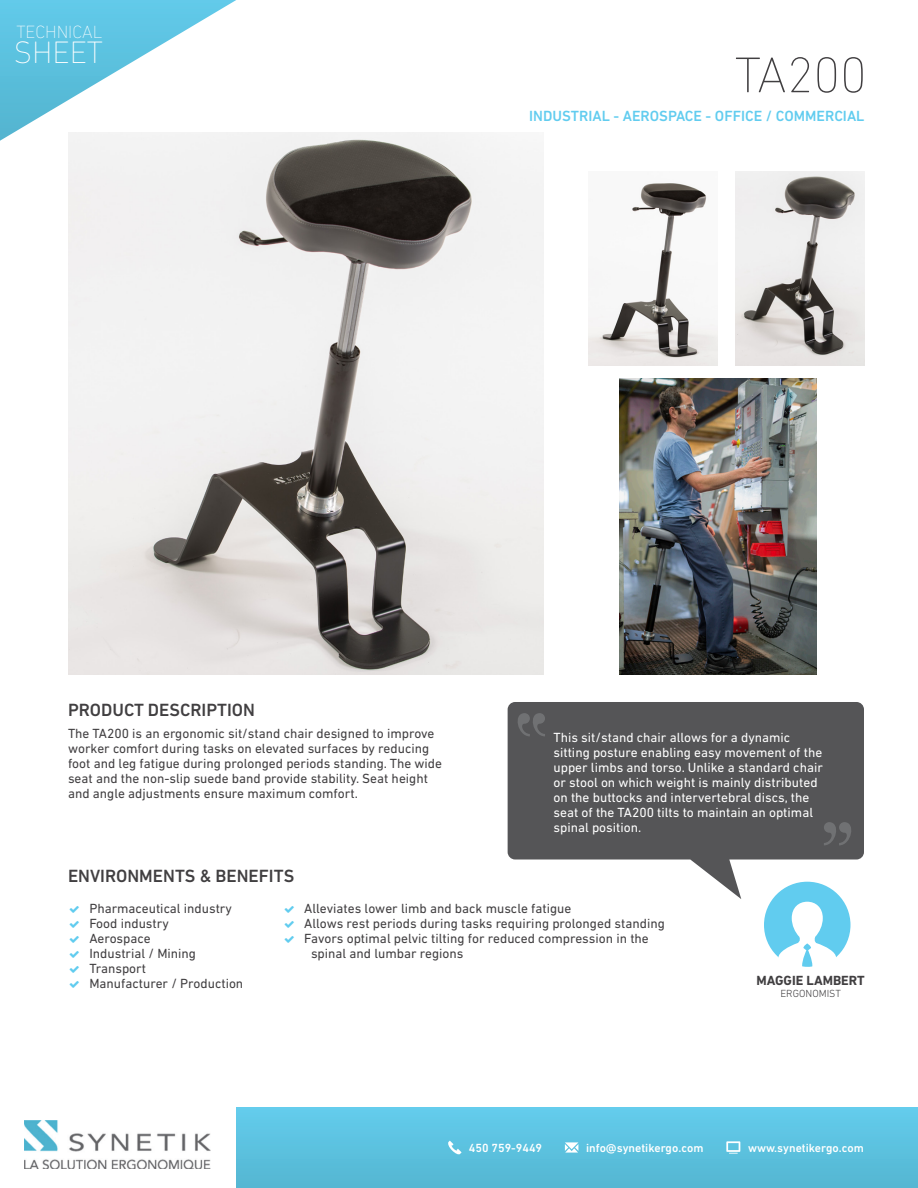
<style>
.page{position:relative;width:918px;height:1188px;background:#fff}
.page>*{position:absolute;margin:0;border:0;box-sizing:border-box;transform-origin:0 0}
.t1{font:200 51px "DIN Next LT Pro";color:#413f41}
.t2{font:200 31.5px "DIN Next LT Pro";letter-spacing:-.005em;color:#fff}
.t3{font:500 18px "DIN Next LT Pro";color:#413f41}
.t4{font:200 18px "DIN Next LT Pro";letter-spacing:-.005em;color:#fff}
.t5{font:500 15px "DIN Next LT Pro";color:#61ccef}
.t6{font:13.5px/15px "DIN Next LT Pro";color:#413f41}
.t7{font:13.5px/15px "DIN Next LT Pro";color:#fff}
.t8{font:700 13.5px "DIN Next LT Pro";color:#413f41}
.t9{font:500 12px "DIN Next LT Pro";color:#fff}
.t10{font:300 10.5px "DIN Next LT Pro";color:#413f41}
</style>
<div class="page">
<svg style="left:0;top:0;width:236px;height:141px"></svg>
<img style="left:25px;top:1120px;width:186px;height:49px">
<div style="left:237px;top:1107px;width:681px;height:81px;background:linear-gradient(to right,#5cc1df,#5cc1df)"></div>
<svg style="left:447px;top:1141px;width:15px;height:14px"></svg>
<svg style="left:565px;top:1142px;width:13px;height:11px"></svg>
<svg style="left:726px;top:1141px;width:14px;height:13px"></svg>
<svg style="left:508px;top:702px;width:356px;height:197px;fill:#555557"></svg>
<svg style="left:824px;top:822px;width:32px;height:23px"></svg>
<svg style="left:512px;top:713px;width:33px;height:23px"></svg>
<div style="left:764px;top:882px;width:86px;height:86px;background:#61ccef;border-radius:50%"></div>
<svg style="left:778px;top:902px;width:58px;height:66px"></svg>
<img style="left:735px;top:172px;width:129px;height:194px">
<img style="left:589px;top:183px;width:129px;height:183px">
<img style="left:619px;top:379px;width:198px;height:295px">
<img style="left:68px;top:132px;width:476px;height:542px">
<p class="t4" style="left:16px;top:21px;width:87px">TECHNICAL</p>
<p class="t2" style="left:13px;top:35px;width:91px">SHEET</p>
<p class="t1" style="left:735px;top:46px;width:133px">TA200</p>
<p class="t5" style="left:529px;top:107px;width:337px">INDUSTRIAL - AEROSPACE - OFFICE / COMMERCIAL</p>
<p class="t3" style="left:68px;top:699px;width:188px">PRODUCT DESCRIPTION</p>
<p class="t6" style="left:68px;top:726px;width:376px">The TA200 is an ergonomic sit/stand chair designed to improve worker comfort during tasks on elevated surfaces by reducing foot and leg fatigue during prolonged periods standing. The wide seat and the non-slip suede band provide stability. Seat height and angle adjustments ensure maximum comfort.</p>
<p class="t7" style="left:554px;top:729px;width:271px">This sit/stand chair allows for a dynamic sitting posture enabling easy movement of the upper limbs and torso. Unlike a standard chair or stool on which weight is mainly distributed on the buttocks and intervertebral discs, the seat of the TA200 tilts to maintain an optimal spinal position.</p>
<p class="t3" style="left:68px;top:865px;width:228px">ENVIRONMENTS &amp; BENEFITS</p>
<p class="t6" style="left:89px;top:901px;width:144px">Pharmaceutical industry</p>
<p class="t6" style="left:89px;top:916px;width:81px">Food industry</p>
<p class="t6" style="left:89px;top:931px;width:63px">Aerospace</p>
<p class="t6" style="left:89px;top:946px;width:108px">Industrial / Mining</p>
<p class="t6" style="left:89px;top:961px;width:58px">Transport</p>
<p class="t6" style="left:89px;top:976px;width:155px">Manufacturer / Production</p>
<p class="t6" style="left:304px;top:901px;width:269px">Alleviates lower limb and back muscle fatigue</p>
<p class="t6" style="left:304px;top:916px;width:362px">Allows rest periods during tasks requiring prolonged standing</p>
<p class="t6" style="left:311px;top:931px;width:339px;text-indent:-7px">Favors optimal pelvic tilting for reduced compression in the spinal and lumbar regions</p>
<p class="t8" style="left:757px;top:972px;width:110px">MAGGIE LAMBERT</p>
<p class="t10" style="left:780px;top:988px;width:62px">ERGONOMIST</p>
<p class="t9" style="left:469px;top:1141px;width:75px">450 759-9449</p>
<p class="t9" style="left:586px;top:1141px;width:119px">info@synetikergo.com</p>
<p class="t9" style="left:748px;top:1141px;width:117px">www.synetikergo.com</p>
</div>
